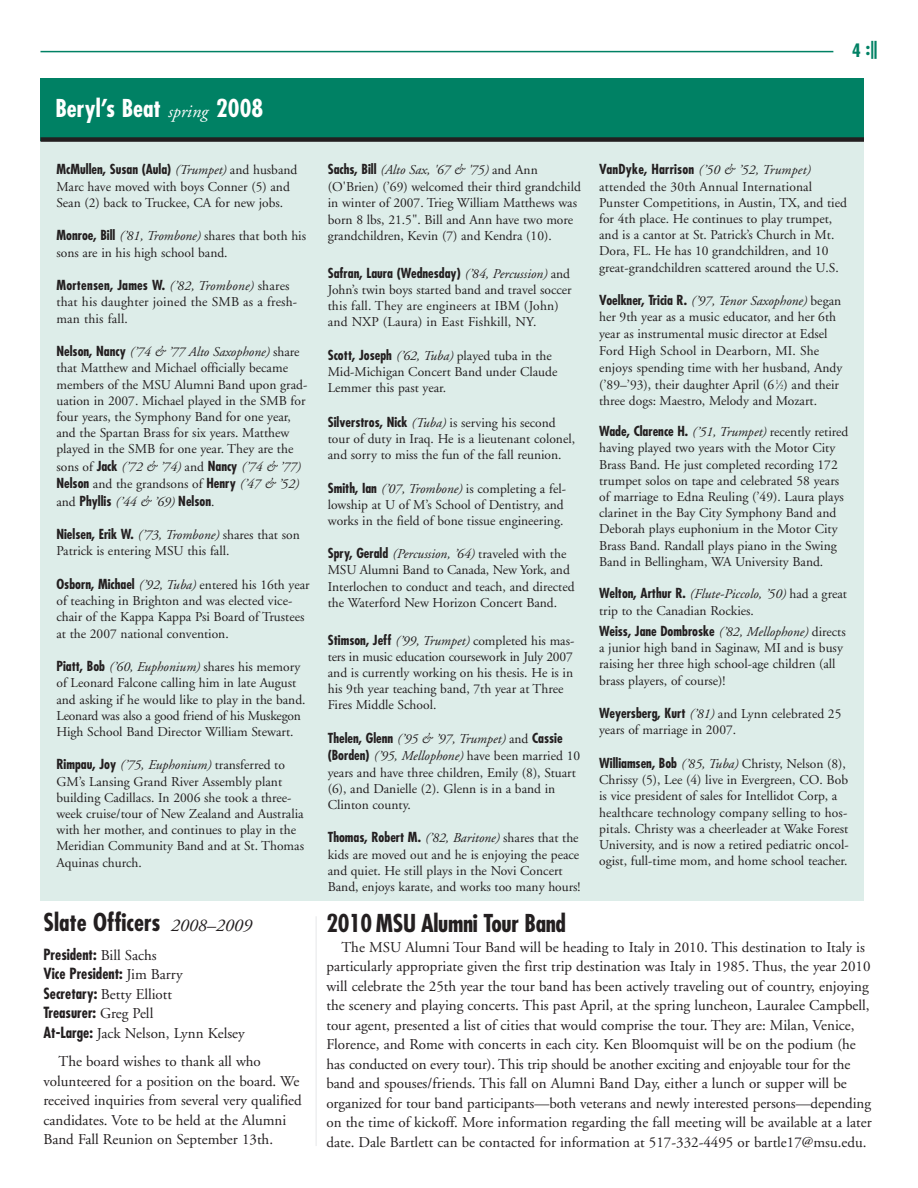
<style>
.page{position:relative;width:918px;height:1188px;background:#fff}
.page>*{position:absolute;margin:0;border:0;box-sizing:border-box;transform-origin:0 0}
.t1{font:700 condensed 24px "Futura";letter-spacing:-.015em;color:#231f20}
.t2{font:700 condensed 24px "Futura";color:#fff}
.t3{font:700 condensed 18px "Futura";color:#008164}
.t4{font:15px/19.5px "Adobe Garamond";color:#231f20}
.t5{font:700 condensed 15px/19.5px "Futura";color:#231f20}
.t6{font:13.5px/16.2px "Adobe Garamond";color:#231f20}
.t7{font:700 condensed 13.5px "Futura";color:#231f20}
.s1{font-family:"Adobe Garamond";font-weight:400;font-style:italic;font-stretch:normal;font-size:18px}
.s2{font-family:"Adobe Garamond";font-weight:400;font-style:italic;font-stretch:normal}
.s3{font-family:"Adobe Garamond";font-weight:400;font-stretch:normal}
.s4{font-family:"Futura";font-weight:700;font-stretch:condensed}
.s5{font-style:italic}
.s6{font-family:"Futura Std";font-weight:800;font-stretch:normal}
.s7{font-size:6.75px}
</style>
<div class="page">
<div style="left:40px;top:92px;width:824px;height:808px;background:#ddede9"></div>
<hr style="left:40px;top:51px;width:793px;height:1px;background:#008164">
<div style="left:40px;top:78px;width:824px;height:63px;background:#008164"></div>
<div style="left:40px;top:137px;width:824px;height:5px;background:#231f20"></div>
<hr style="left:316px;top:916px;width:1px;height:230px;background:#e6e7e9">
<h1 class="t2" style="left:56px;top:97px;width:209px">Beryl’s Beat <span class="s1">spring</span> 2008</h1>
<p class="t7" style="left:56px;top:163px;width:243px">McMullen, Susan (Aula) <span class="s2">(Trumpet)</span> <span class="s3">and husband</span></p>
<p class="t6" style="left:56px;top:179px;width:235px">Marc have moved with boys Conner (5) and<br>Sean (2) back to Truckee, CA for new jobs.</p>
<p class="t6" style="left:56px;top:229px;width:251px"><span class="s4">Monroe, Bill</span> <span class="s5">(’81, Trombone)</span> shares that both his sons are in his high school band.</p>
<p class="t7" style="left:56px;top:279px;width:235px">Mortensen, James W. <span class="s2">(’82, Trombone)</span> <span class="s3">shares</span></p>
<p class="t6" style="left:56px;top:295px;width:242px">that his daughter joined the SMB as a fresh&shy;man this fall.</p>
<p class="t6" style="left:56px;top:345px;width:252px"><span class="s4">Nelson, Nancy</span> <span class="s5">(’74 &amp; ’77 Alto Saxophone)</span> share that Matthew and Michael officially became members of the MSU Alumni Band upon grad&shy;uation in 2007. Michael played in the SMB for four years, the Symphony Band for one year, and the Spartan Brass for six years. Matthew played in the SMB for one year. They are the sons of <span class="s4">Jack</span> <span class="s5">(’72 &amp; ’74)</span> and <span class="s4">Nancy</span> <span class="s5">(’74 &amp; ’77)<br></span><span class="s4">Nelson</span> and the grandsons of <span class="s4">Henry</span> <span class="s5">(’47 &amp; ’52)</span></p>
<p class="t7" style="left:56px;top:495px;width:160px"><span class="s3">and</span> Phyllis <span class="s2">(’44 &amp; ’69)</span> Nelson<span class="s3">.</span></p>
<p class="t7" style="left:56px;top:528px;width:245px">Nielsen, Erik W. <span class="s2">(’73, Trombone)</span> <span class="s3">shares that son</span></p>
<p class="t6" style="left:56px;top:544px;width:175px">Patrick is entering MSU this fall.</p>
<p class="t6" style="left:56px;top:578px;width:255px"><span class="s4">Osborn, Michael</span> <span class="s5">(’92, Tuba)</span> entered his 16th year of teaching in Brighton and was elected vice&shy;chair of the Kappa Kappa Psi Board of Trustees at the 2007 national convention.</p>
<p class="t6" style="left:56px;top:660px;width:251px"><span class="s4">Piatt, Bob</span> <span class="s5">(’60, Euphonium)</span> shares his memory of Leonard Falcone calling him in late August and asking if he would like to play in the band.<br>Leonard was also a good friend of his Muskegon High School Band Director William Stewart.</p>
<p class="t6" style="left:56px;top:758px;width:249px"><span class="s4">Rimpau, Joy</span> <span class="s5">(’75, Euphonium)</span> transferred to GM’s Lansing Grand River Assembly plant building Cadillacs. In 2006 she took a three&shy;week cruise/tour of New Zealand and Australia with her mother, and continues to play in the Meridian Community Band and at St. Thomas Aquinas church.</p>
<h1 class="t1" style="left:43px;top:912px;width:209px">Slate Officers <span class="s1">2008–2009</span></h1>
<p class="t5" style="left:43px;top:946px;width:141px">President: <span class="s3">Bill Sachs<br></span>Vice President: <span class="s3">Jim Barry</span></p>
<p class="t4" style="left:43px;top:985px;width:130px"><span class="s4">Secretary:</span> Betty Elliott</p>
<p class="t5" style="left:43px;top:1004px;width:111px">Treasurer: <span class="s3">Greg Pell</span></p>
<p class="t4" style="left:58px;top:1020px;width:204px;line-height:28.5px;text-indent:-15px"><span class="s4">At-Large:</span> Jack Nelson, Lynn Kelsey<br>The board wishes to thank all who</p>
<p class="t4" style="left:43px;top:1072px;width:260px">volunteered for a position on the board. We received inquiries from several very qualified candidates. Vote to be held at the Alumni Band Fall Reunion on September 13th.</p>
<h2 class="t3" style="left:852px;top:42px;width:30px">4 :<span class="s6">|</span></h2>
<p class="t6" style="left:328px;top:163px;width:255px"><span class="s4">Sachs, Bill</span> <span class="s5">(Alto Sax, '67 &amp; '75)</span> and Ann (O'Brien) (’69) welcomed their third grandchild in winter of 2007. Trieg William Matthews was born 8 lbs, 21.5". Bill and Ann have two more grandchildren, Kevin (7) and Kendra (10).</p>
<p class="t7" style="left:328px;top:267px;width:244px">Safran, Laura (Wednesday) <span class="s2">(’84, Percussion)</span> <span class="s3">and</span></p>
<p class="t6" style="left:328px;top:283px;width:245px">John’s twin boys started band and travel soccer this fall. They are engineers at IBM (John) and NXP (Laura) in East Fishkill, NY.</p>
<p class="t6" style="left:328px;top:349px;width:231px"><span class="s4">Scott, Joseph</span> <span class="s5">(’62, Tuba)</span> played tuba in the<br>Mid-Michigan Concert Band under Claude<br>Lemmer this past year.</p>
<p class="t6" style="left:328px;top:415px;width:249px"><span class="s4">Silverstros, Nick</span> <span class="s5">(Tuba)</span> is serving his second tour of duty in Iraq. He is a lieutenant colonel, and sorry to miss the fun of the fall reunion.</p>
<p class="t6" style="left:328px;top:481px;width:240px"><span class="s4">Smith, Ian</span> <span class="s5">(’07, Trombone)</span> is completing a fel&shy;lowship at U of M’s School of Dentistry, and works in the field of bone tissue engineering.</p>
<p class="t6" style="left:328px;top:546px;width:248px"><span class="s4">Spry, Gerald</span> <span class="s5">(Percussion, ’64)</span> traveled with the MSU Alumni Band to Canada, New York, and Interlochen to conduct and teach, and directed the Waterford New Horizon Concert Band.</p>
<p class="t6" style="left:328px;top:633px;width:248px"><span class="s4">Stimson, Jeff</span> <span class="s5">(’99, Trumpet)</span> completed his mas&shy;ters in music education coursework in July 2007 and is currently working on his thesis. He is in his 9th year teaching band, 7th year at Three Fires Middle School.</p>
<p class="t7" style="left:328px;top:732px;width:236px">Thelen, Glenn <span class="s2">(’95 &amp; ’97, Trumpet)</span> <span class="s3">and</span> Cassie</p>
<p class="t6" style="left:328px;top:749px;width:254px"><span class="s4">(Borden)</span> <span class="s5">(’95, Mellophone)</span> have been married 10 years and have three children, Emily (8), Stuart (6), and Danielle (2). Glenn is in a band in Clinton county.</p>
<p class="t7" style="left:328px;top:832px;width:252px">Thomas, Robert M. <span class="s2">(’82, Baritone)</span> <span class="s3">shares that the</span></p>
<p class="t6" style="left:328px;top:847px;width:254px">kids are moved out and he is enjoying the peace and quiet. He still plays in the Novi Concert<br>Band, enjoys karate, and works too many hours!</p>
<p class="t6" style="left:599px;top:163px;width:249px"><span class="s4">VanDyke, Harrison</span> <span class="s5">(’50 &amp; ’52, Trumpet) </span>attended the 30th Annual International Punster Competitions, in Austin, TX, and tied for 4th place. He continues to play trumpet, and is a cantor at St. Patrick’s Church in Mt.<br>Dora, FL. He has 10 grandchildren, and 10 great-grandchildren scattered around the U.S.</p>
<p class="t6" style="left:599px;top:293px;width:245px;line-height:16.8px"><span class="s4">Voelkner, Tricia R.</span> <span class="s5">(’97, Tenor Saxophone)</span> began her 9th year as a music educator, and her 6th year as instrumental music director at Edsel Ford High School in Dearborn, MI. She enjoys spending time with her husband, Andy (’89–’93), their daughter April (6 <sup>1</sup>⁄<span class="s7">2</span>) and their three dogs: Maestro, Melody and Mozart.</p>
<p class="t7" style="left:599px;top:425px;width:251px">Wade, Clarence H. <span class="s2">(’51, Trumpet)</span> <span class="s3">recently retired</span></p>
<p class="t6" style="left:599px;top:441px;width:246px">having played two years with the Motor City Brass Band. He just completed recording 172 trumpet solos on tape and celebrated 58 years of marriage to Edna Reuling (’49). Laura plays clarinet in the Bay City Symphony Band and Deborah plays euphonium in the Motor City Brass Band. Randall plays piano in the Swing Band in Bellingham, WA University Band.</p>
<p class="t6" style="left:599px;top:587px;width:249px"><span class="s4">Welton, Arthur R.</span> <span class="s5">(Flute-Piccolo, ’50)</span> had a great trip to the Canadian Rockies.</p>
<p class="t7" style="left:599px;top:625px;width:248px">Weiss, Jane Dombroske <span class="s2">(’82, Mellophone)</span> <span class="s3">directs</span></p>
<p class="t6" style="left:599px;top:641px;width:245px">a junior high band in Saginaw, MI and is busy raising her three high school-age children (all brass players, of course)!</p>
<p class="t6" style="left:599px;top:707px;width:244px"><span class="s4">Weyersberg, Kurt</span> <span class="s5">(’81)</span> and Lynn celebrated 25 years of marriage in 2007.</p>
<p class="t6" style="left:599px;top:757px;width:251px"><span class="s4">Williamsen, Bob</span> <span class="s5">(’85, Tuba)</span> Christy, Nelson (8), Chrissy (5), Lee (4) live in Evergreen, CO. Bob is vice president of sales for Intellidot Corp, a healthcare technology company selling to hos&shy;pitals. Christy was a cheerleader at Wake Forest University, and is now a retired pediatric oncol&shy;ogist, full-time mom, and home school teacher.</p>
<h1 class="t1" style="left:326px;top:913px;width:241px">2010 MSU Alumni Tour Band</h1>
<p class="t4" style="left:326px;top:938px;width:547px;text-indent:15px">The MSU Alumni Tour Band will be heading to Italy in 2010. This destination to Italy is particularly appropriate given the first trip destination was Italy in 1985. Thus, the year 2010 will celebrate the 25th year the tour band has been actively traveling out of country, enjoying the scenery and playing concerts. This past April, at the spring luncheon, Lauralee Campbell, tour agent, presented a list of cities that would comprise the tour. They are: Milan, Venice, Florence, and Rome with concerts in each city. Ken Bloomquist will be on the podium (he has conducted on every tour). This trip should be another exciting and enjoyable tour for the band and spouses/friends. This fall on Alumni Band Day, either a lunch or supper will be organized for tour band participants—both veterans and newly interested persons—depending on the time of kickoff. More information regarding the fall meeting will be available at a later date. Dale Bartlett can be contacted for information at 517-332-4495 or bartle17@msu.edu.</p>
</div>
